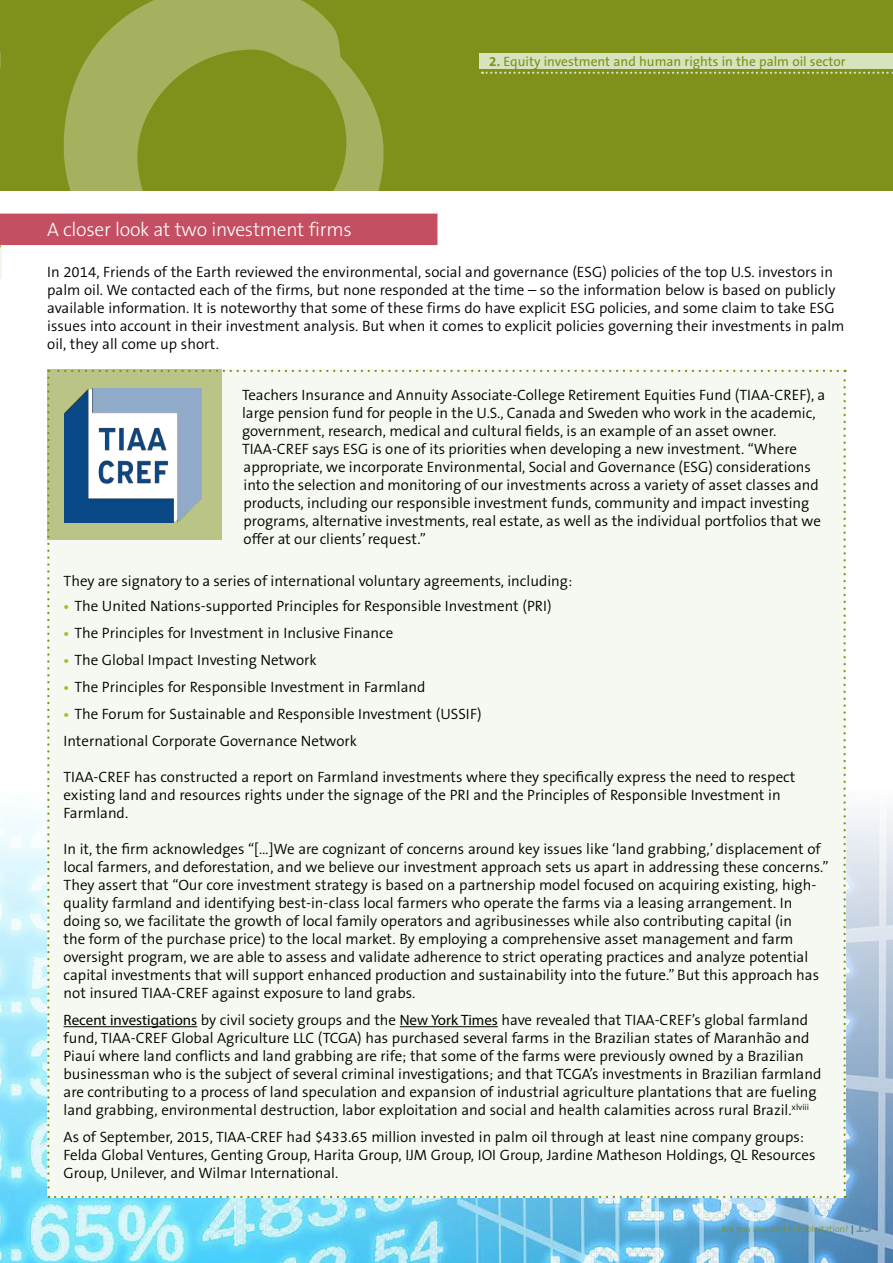
<style>
.page{position:relative;width:893px;height:1263px;background:#fff}
.page>*{position:absolute;margin:0;border:0;box-sizing:border-box;transform-origin:0 0}
.t1{font:300 19.5px "The Sans B3";letter-spacing:-.015em;color:#fff}
.t2{font:300 15px/18px "The Sans B4";color:#000}
.t3{font:13.5px "The Sans B5 Plain";color:#7f901b}
.t4{font:300 9px "The Sans B3";color:#7f901b}
.s1{font-family:"The Sans B7";font-weight:700}
.s2{font-family:"The Sans B7";font-weight:700;font-size:13.5px;color:#aabd27}
.s3{font-family:"Myriad Pro";font-weight:400}
.s4{color:#000}
.s5{font-family:"The Sans B6";font-weight:600;font-size:15px;color:#638fac}
</style>
<div class="page">
<img style="left:0;top:811px;width:893px;height:452px">
<div style="left:0;top:0;width:893px;height:191px;background:#7f901b"></div>
<hr style="left:0;top:246px;width:2px;height:32px;background:#d6e3bc">
<div style="left:0;top:214px;width:437px;height:31px;background:#c44f62"></div>
<div style="left:47px;top:370px;width:799px;height:828px;background:#f6f9f1"></div>
<div style="left:480px;top:53px;width:413px;height:16px;background:#d6e3bc"></div>
<svg style="left:482px;top:72px;width:411px;height:2px"></svg>
<img style="left:63px;top:0;width:321px;height:190px">
<p class="t3" style="left:489px;top:54px;width:358px"><span class="s1">2.</span> Equity investment and human rights in the palm oil sector</p>
<h1 class="t1" style="left:47px;top:219px;width:306px">A closer look at two investment firms</h1>
<p class="t2" style="left:47px;top:263px;width:799px">In 2014, Friends of the Earth reviewed the environmental, social and governance (ESG) policies of the top U.S. investors in palm oil. We contacted each of the firms, but none responded at the time – so the information below is based on publicly available information. It is noteworthy that some of these firms do have explicit ESG policies, and some claim to take ESG issues into account in their investment analysis. But when it comes to explicit policies governing their investments in palm oil, they all come up short.</p>
<p class="t2" style="left:242px;top:386px;width:585px">Teachers Insurance and Annuity Associate-College Retirement Equities Fund (TIAA-CREF), a large pension fund for people in the U.S., Canada and Sweden who work in the academic, government, research, medical and cultural fields, is an example of an asset owner.<br>TIAA-CREF says ESG is one of its priorities when developing a new investment. “Where appropriate, we incorporate Environmental, Social and Governance (ESG) considerations into the selection and monitoring of our investments across a variety of asset classes and products, including our responsible investment funds, community and impact investing programs, alternative investments, real estate, as well as the individual portfolios that we offer at our clients’ request.”</p>
<p class="t2" style="left:64px;top:573px;width:510px">They are signatory to a series of international voluntary agreements, including:</p>
<p class="t2" style="left:64px;top:598px;width:490px"><span class="s2">•</span> The United Nations-supported Principles for Responsible Investment (PRI)</p>
<p class="t2" style="left:64px;top:625px;width:331px"><span class="s2">•</span> The Principles for Investment in Inclusive Finance</p>
<p class="t2" style="left:64px;top:652px;width:255px"><span class="s2">•</span> The Global Impact Investing Network</p>
<p class="t2" style="left:64px;top:679px;width:364px"><span class="s2">•</span> The Principles for Responsible Investment in Farmland</p>
<p class="t2" style="left:64px;top:701px;width:420px;line-height:27px"><span class="s2">•</span> The Forum for Sustainable and Responsible Investment (USSIF)<br>International Corporate Governance Network</p>
<p class="t2" style="left:64px;top:769px;width:733px">TIAA-CREF has constructed a report on Farmland investments where they specifically express the need to respect existing land and resources rights under the signage of the PRI and the Principles of Responsible Investment in<br>Farmland.</p>
<p class="t2" style="left:64px;top:841px;width:767px">In it, the firm acknowledges “[…]We are cognizant of concerns around key issues like ‘land grabbing,’ displacement of local farmers, and deforestation, and we believe our investment approach sets us apart in addressing these concerns.” They assert that “Our core investment strategy is based on a partnership model focused on acquiring existing, high&shy;quality farmland and identifying best-in-class local farmers who operate the farms via a leasing arrangement. In doing so, we facilitate the growth of local family operators and agribusinesses while also contributing capital (in<br>the form of the purchase price) to the local market. By employing a comprehensive asset management and farm oversight program, we are able to assess and validate adherence to strict operating practices and analyze potential capital investments that will support enhanced production and sustainability into the future.” But this approach has not insured TIAA-CREF against exposure to land grabs.</p>
<p class="t2" style="left:64px;top:1012px;width:759px"><span class="s3">Recent investigations</span> by civil society groups and the <span class="s3">New York Times</span> have revealed that TIAA-CREF’s global farmland fund, TIAA-CREF Global Agriculture LLC (TCGA) has purchased several farms in the Brazilian states of Maranhão and Piauí where land conflicts and land grabbing are rife; that some of the farms were previously owned by a Brazilian businessman who is the subject of several criminal investigations; and that TCGA’s investments in Brazilian farmland are contributing to a process of land speculation and expansion of industrial agriculture plantations that are fueling land grabbing, environmental destruction, labor exploitation and social and health calamities across rural Brazil.<sup>xlviii</sup></p>
<p class="t2" style="left:64px;top:1129px;width:753px">As of September, 2015, TIAA-CREF had $433.65 million invested in palm oil through at least nine company groups:<br>Felda Global Ventures, Genting Group, Harita Group, IJM Group, IOI Group, Jardine Matheson Holdings, QL Resources<br>Group, Unilever, and Wilmar International.</p>
<p class="t4" style="left:721px;top:1224px;width:153px">Are you invested in Exploitation? <span class="s4">|</span> <span class="s5">19</span></p>
</div>
